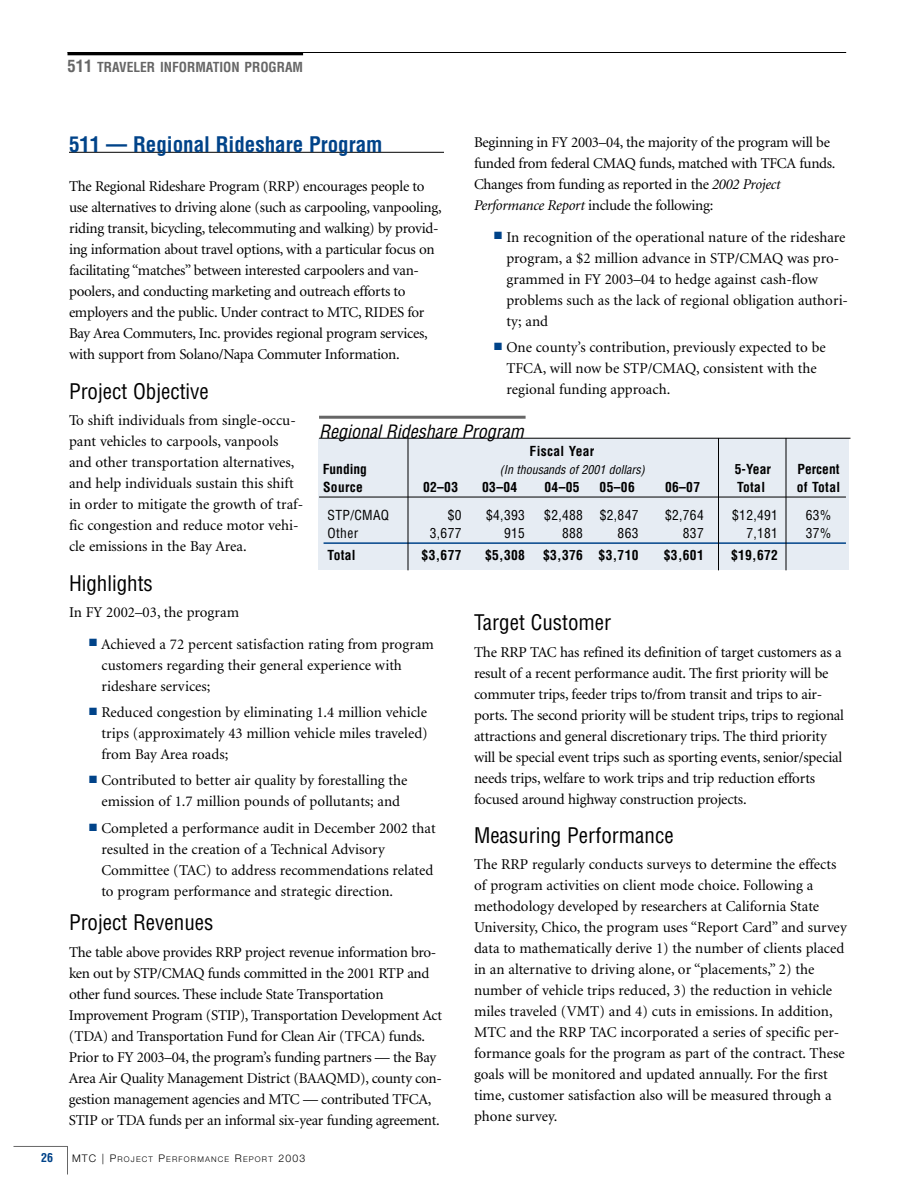
<style>
.page{position:relative;width:918px;height:1188px;background:#fff}
.page>*{position:absolute;margin:0;border:0;box-sizing:border-box;transform-origin:0 0}
.t1{font:condensed 21px "Helvetica";color:#000}
.t2{font:700 condensed 21px "Helvetica";color:#004389}
.t3{font:italic condensed 18px "Helvetica";color:#000}
.t4{font:15px/21px "Minion";letter-spacing:-.01em;color:#000}
.t5{font:700 condensed 13.5px "Helvetica";letter-spacing:.025em;color:#000}
.t6{font:condensed 13.5px "Helvetica";letter-spacing:.025em;color:#000}
.t7{font:700 condensed 13.5px "Helvetica";color:#666}
.t8{font:700 condensed 13.5px "Helvetica";color:#000}
.t9{font:italic condensed 12px "Helvetica";color:#000}
.t10{font:700 condensed 12px "Helvetica";color:#004389}
.t11{font:300 7.8px "Helvetica Neue";letter-spacing:.15em;color:#000}
.s1{font-size:16.5px}
.s2{font-style:italic}
.s3{color:#004389}
.s4{font-size:10.5px}
</style>
<div class="page">
<hr style="left:68px;top:52px;width:235px;height:3px;background:#000">
<hr style="left:69px;top:152px;width:375px;height:1px;background:#000">
<hr style="left:68px;top:52px;width:778px;height:1px;background:#000">
<hr style="left:14px;top:1146px;width:54px;height:1px;background:#666">
<svg style="left:67px;top:1147px;width:1px;height:27px"></svg>
<div style="left:319px;top:439px;width:530px;height:131px;background:#e6ecf3"></div>
<hr style="left:319px;top:416px;width:207px;height:3px;background:#666">
<hr style="left:319px;top:438px;width:531px;height:1px;background:#000">
<hr style="left:319px;top:497px;width:527px;height:1px;background:#000">
<hr style="left:324px;top:542px;width:522px;height:2px;background:#004389">
<hr style="left:408px;top:438px;width:1px;height:132px;background:#000">
<hr style="left:718px;top:438px;width:1px;height:132px;background:#000">
<hr style="left:786px;top:438px;width:1px;height:132px;background:#000">
<p class="t7" style="left:68px;top:59px;width:237px"><span class="s1">511</span> TRAVELER INFORMATION PROGRAM</p>
<p class="t4" style="left:474px;top:133px;width:363px">Beginning in FY 2003–04, the majority of the program will be funded from federal CMAQ funds, matched with TFCA funds.<br>Changes from funding as reported in the <span class="s2">2002 Project Performance Report</span> include the following:</p>
<p class="t4" style="left:506px;top:228px;width:343px;text-indent:-12px"><span class="s3">■</span> In recognition of the operational nature of the rideshare program, a $2 million advance in STP/CMAQ was pro&shy;grammed in FY 2003–04 to hedge against cash-flow problems such as the lack of regional obligation authori&shy;ty; and</p>
<p class="t4" style="left:506px;top:338px;width:321px;text-indent:-12px"><span class="s3">■</span> One county’s contribution, previously expected to be<br>TFCA, will now be STP/CMAQ, consistent with the regional funding approach.</p>
<h1 class="t2" style="left:69px;top:133px;width:315px">511 — Regional Rideshare Program</h1>
<p class="t4" style="left:69px;top:177px;width:374px">The Regional Rideshare Program (RRP) encourages people to use alternatives to driving alone (such as carpooling, vanpooling, riding transit, bicycling, telecommuting and walking) by provid&shy;ing information about travel options, with a particular focus on facilitating “matches” between interested carpoolers and van&shy;poolers, and conducting marketing and outreach efforts to employers and the public. Under contract to MTC, RIDES for Bay Area Commuters, Inc. provides regional program services, with support from Solano/Napa Commuter Information.</p>
<h1 class="t1" style="left:69px;top:379px;width:141px">Project Objective</h1>
<p class="t4" style="left:69px;top:411px;width:236px">To shift individuals from single-occu&shy;pant vehicles to carpools, vanpools and other transportation alternatives, and help individuals sustain this shift in order to mitigate the growth of traf&shy;fic congestion and reduce motor vehi&shy;cle emissions in the Bay Area.</p>
<h1 class="t1" style="left:69px;top:571px;width:85px">Highlights</h1>
<p class="t4" style="left:69px;top:603px;width:172px">In FY 2002–03, the program</p>
<p class="t4" style="left:101px;top:635px;width:334px;text-indent:-12px"><span class="s3">■</span> Achieved a 72 percent satisfaction rating from program customers regarding their general experience with rideshare services;</p>
<p class="t4" style="left:101px;top:703px;width:328px;text-align:justify;text-indent:-12px"><span class="s3">■</span> Reduced congestion by eliminating 1.4 million vehicle trips (approximately 43 million vehicle miles traveled) from Bay Area roads;</p>
<p class="t4" style="left:89px;top:771px;width:320px;text-align:center"><span class="s3">■</span> Contributed to better air quality by forestalling the emission of 1.7 million pounds of pollutants; and</p>
<p class="t4" style="left:101px;top:819px;width:336px;text-indent:-12px"><span class="s3">■</span> Completed a performance audit in December 2002 that resulted in the creation of a Technical Advisory Committee (TAC) to address recommendations related to program performance and strategic direction.</p>
<h1 class="t1" style="left:69px;top:911px;width:146px">Project Revenues</h1>
<p class="t4" style="left:69px;top:943px;width:375px">The table above provides RRP project revenue information bro&shy;ken out by STP/CMAQ funds committed in the 2001 RTP and other fund sources. These include State Transportation Improvement Program (STIP), Transportation Development Act (TDA) and Transportation Fund for Clean Air (TFCA) funds.<br>Prior to FY 2003–04, the program’s funding partners — the Bay Area Air Quality Management District (BAAQMD), county con&shy;gestion management agencies and MTC — contributed TFCA, STIP or TDA funds per an informal six-year funding agreement.</p>
<p class="t3" style="left:319px;top:421px;width:206px">Regional Rideshare Program</p>
<p class="t5" style="left:530px;top:444px;width:66px">Fiscal Year</p>
<p class="t8" style="left:323px;top:462px;width:46px">Funding</p>
<p class="t9" style="left:500px;top:463px;width:147px">(In thousands of 2001 dollars)</p>
<p class="t5" style="left:735px;top:462px;width:37px">5-Year</p>
<p class="t8" style="left:798px;top:462px;width:43px">Percent</p>
<p class="t5" style="left:323px;top:480px;width:41px">Source</p>
<p class="t5" style="left:423px;top:480px;width:37px">02–03</p>
<p class="t5" style="left:482px;top:480px;width:37px">03–04</p>
<p class="t5" style="left:545px;top:480px;width:37px">04–05</p>
<p class="t5" style="left:600px;top:480px;width:37px">05–06</p>
<p class="t5" style="left:665px;top:480px;width:37px">06–07</p>
<p class="t5" style="left:737px;top:480px;width:30px">Total</p>
<p class="t5" style="left:797px;top:480px;width:45px">of Total</p>
<p class="t6" style="left:328px;top:507px;width:63px">STP/CMAQ</p>
<p class="t6" style="left:448px;top:507px;width:15px">$0</p>
<p class="t6" style="left:486px;top:507px;width:40px">$4,393</p>
<p class="t6" style="left:544px;top:507px;width:96px">$2,488 $2,847</p>
<p class="t6" style="left:665px;top:507px;width:40px">$2,764</p>
<p class="t6" style="left:732px;top:507px;width:47px">$12,491</p>
<p class="t6" style="left:806px;top:507px;width:27px">63%</p>
<p class="t6" style="left:328px;top:525px;width:32px">Other</p>
<p class="t6" style="left:430px;top:525px;width:33px">3,677</p>
<p class="t6" style="left:504px;top:525px;width:22px">915</p>
<p class="t6" style="left:562px;top:525px;width:22px">888</p>
<p class="t6" style="left:618px;top:525px;width:22px">863</p>
<p class="t6" style="left:683px;top:525px;width:22px">837</p>
<p class="t6" style="left:746px;top:525px;width:33px">7,181</p>
<p class="t6" style="left:806px;top:525px;width:27px">37%</p>
<p class="t5" style="left:328px;top:548px;width:30px">Total</p>
<p class="t5" style="left:422px;top:548px;width:41px">$3,677</p>
<p class="t5" style="left:485px;top:548px;width:41px">$5,308</p>
<p class="t5" style="left:543px;top:548px;width:97px">$3,376 $3,710</p>
<p class="t5" style="left:664px;top:548px;width:41px">$3,601</p>
<p class="t5" style="left:731px;top:548px;width:49px">$19,672</p>
<h1 class="t1" style="left:474px;top:611px;width:139px">Target Customer</h1>
<p class="t4" style="left:474px;top:642px;width:372px">The RRP TAC has refined its definition of target customers as a result of a recent performance audit. The first priority will be commuter trips, feeder trips to/from transit and trips to air&shy;ports. The second priority will be student trips, trips to regional attractions and general discretionary trips. The third priority will be special event trips such as sporting events, senior/special needs trips, welfare to work trips and trip reduction efforts focused around highway construction projects.</p>
<h1 class="t1" style="left:474px;top:824px;width:201px">Measuring Performance</h1>
<p class="t4" style="left:474px;top:855px;width:374px">The RRP regularly conducts surveys to determine the effects of program activities on client mode choice. Following a methodology developed by researchers at California State University, Chico, the program uses “Report Card” and survey data to mathematically derive 1) the number of clients placed in an alternative to driving alone, or “placements,” 2) the number of vehicle trips reduced, 3) the reduction in vehicle miles traveled (VMT) and 4) cuts in emissions. In addition, MTC and the RRP TAC incorporated a series of specific per&shy;formance goals for the program as part of the contract. These goals will be monitored and updated annually. For the first time, customer satisfaction also will be measured through a phone survey.</p>
<p class="t10" style="left:41px;top:1150px;width:13px">26</p>
<p class="t11" style="left:72px;top:1157px;width:235px"><span class="s4">MTC | P</span>ROJECT <span class="s4">P</span>ERFORMANCE <span class="s4">R</span>EPORT <span class="s4">2003</span></p>
</div>
